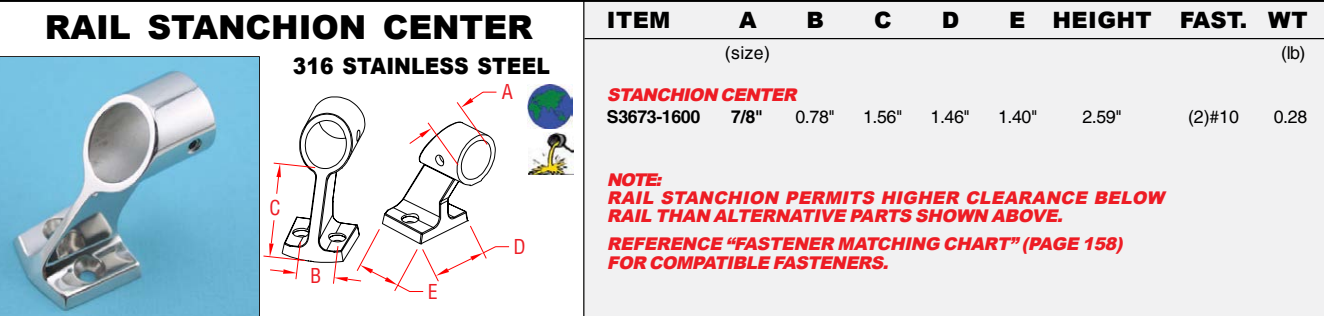
<style>
.page{position:relative;width:1324px;height:316px;background:#fff}
.page>*{position:absolute;margin:0;border:0;box-sizing:border-box;transform-origin:0 0}
.t1{font:900 33px "Arial";color:#000}
.t2{font:900 22.5px "Arial";letter-spacing:.005em;color:#000}
.t3{font:900 22.5px "Arial";letter-spacing:.005em;color:#000;scale:.9 1}
.t4{font:condensed 20px "Helvetica";color:#ed1c24}
.t5{font:17.75px "Helvetica";letter-spacing:-.02em;color:#000}
.t6{font:700 17.75px "Helvetica";letter-spacing:-.02em;color:#000}
.t7{font:italic 900 17.5px/18px "Arial";color:#ed1c24}
</style>
<div class="page">
<div style="left:583px;top:2px;width:740px;height:313px;background:#f1f1f2"></div>
<hr style="left:584px;top:38px;width:739px;height:1px;background:#000">
<hr style="left:0;top:0;width:1323px;height:2px;background:#000">
<svg style="left:263px;top:91px;width:247px;height:201px"></svg>
<img style="left:527px;top:84px;width:45px;height:44px">
<img style="left:528px;top:132px;width:45px;height:42px">
<img style="left:0;top:57px;width:258px;height:258px">
<div style="left:270px;top:197px;width:12px;height:19px;background:#fff"></div>
<div style="left:311px;top:265px;width:12px;height:19px;background:#fff"></div>
<div style="left:428px;top:282px;width:12px;height:19px;background:#fff"></div>
<div style="left:503px;top:82px;width:12px;height:19px;background:#fff"></div>
<h1 class="t1" style="left:45px;top:3px;width:489px">RAIL STANCHION CENTER</h1>
<p class="t2" style="left:607px;top:4px;width:65px">ITEM</p>
<p class="t2" style="left:739px;top:4px;width:19px">A</p>
<p class="t2" style="left:806px;top:4px;width:19px">B</p>
<p class="t2" style="left:874px;top:4px;width:19px">C</p>
<p class="t2" style="left:941px;top:4px;width:19px">D</p>
<p class="t2" style="left:1009px;top:4px;width:300px">E HEIGHT FAST. WT</p>
<p class="t5" style="left:724px;top:42px;width:46px">(size)</p>
<p class="t5" style="left:1280px;top:42px;width:26px">(lb)</p>
<p class="t7" style="left:607px;top:85px;width:196px">STANCHION CENTER</p>
<p class="t6" style="left:607px;top:106px;width:95px">S3673-1600</p>
<p class="t6" style="left:731px;top:106px;width:33px">7/8"</p>
<p class="t5" style="left:795px;top:106px;width:41px">0.78"</p>
<p class="t5" style="left:862px;top:106px;width:41px">1.56"</p>
<p class="t5" style="left:930px;top:106px;width:41px">1.46"</p>
<p class="t5" style="left:997px;top:106px;width:41px">1.40"</p>
<p class="t5" style="left:1082px;top:106px;width:41px">2.59"</p>
<p class="t5" style="left:1187px;top:106px;width:52px">(2)#10</p>
<p class="t5" style="left:1273px;top:106px;width:35px">0.28</p>
<p class="t3" style="left:293px;top:49px;width:287px">316 STAINLESS STEEL</p>
<p class="t4" style="left:502px;top:79px;width:13px">A</p>
<p class="t4" style="left:269px;top:194px;width:13px">C</p>
<p class="t4" style="left:310px;top:262px;width:13px">B</p>
<p class="t4" style="left:427px;top:279px;width:11px">E</p>
<p class="t4" style="left:513px;top:233px;width:14px">D</p>
<p class="t7" style="left:606px;top:170px;width:563px">NOTE:<br>RAIL STANCHION PERMITS HIGHER CLEARANCE BELOW<br>RAIL THAN ALTERNATIVE PARTS SHOWN ABOVE.</p>
<p class="t7" style="left:606px;top:233px;width:522px">REFERENCE “FASTENER MATCHING CHART”(PAGE 158)<br>FOR COMPATIBLE FASTENERS.</p>
</div>
